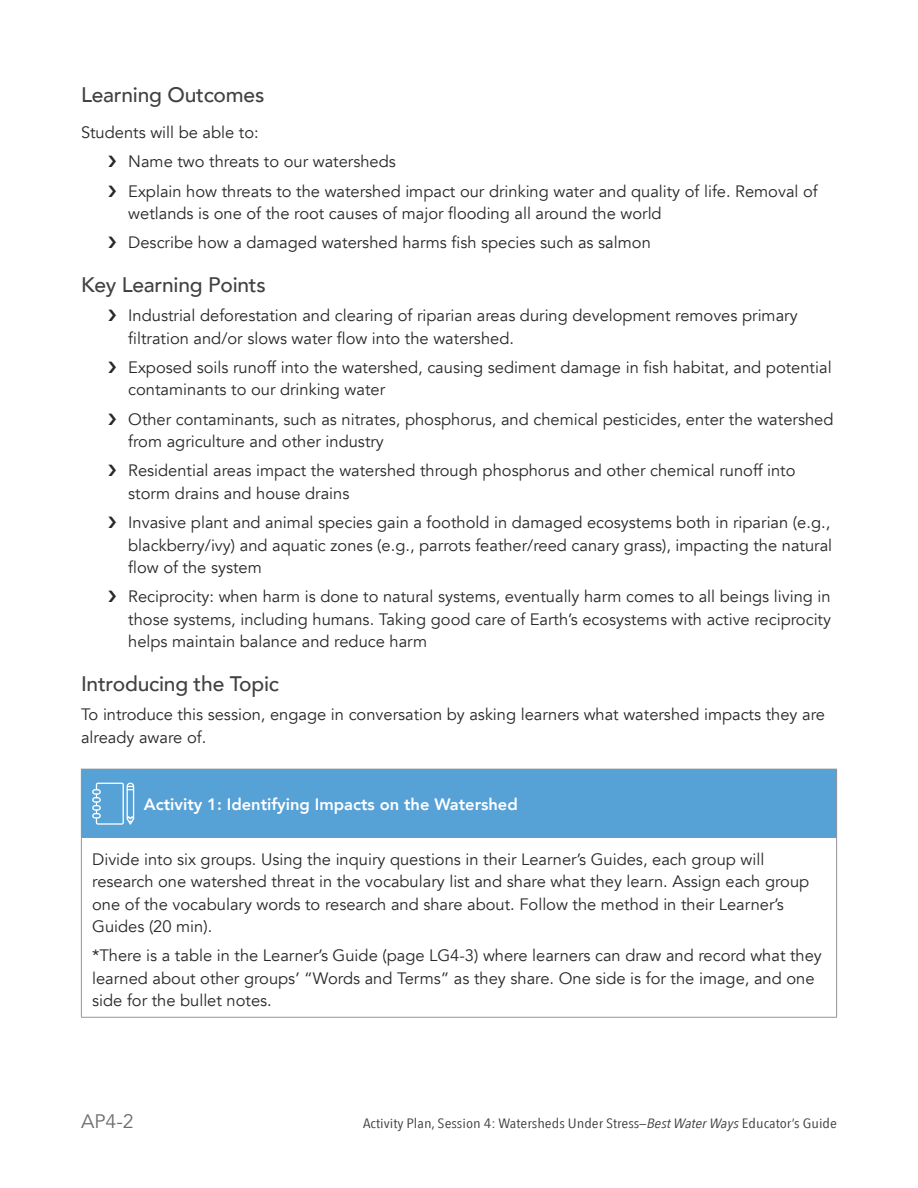
<style>
.page{position:relative;width:918px;height:1188px;background:#fff}
.page>*{position:absolute;margin:0;border:0;box-sizing:border-box;transform-origin:0 0}
.body_space_after{font:500 21px "Avenir";letter-spacing:-.01em;color:#414042}
.t1{font:19.5px "Avenir";color:#6d6e71}
.stem{font:16.5px/22.5px "Avenir";color:#292829}
.body_extra_space_aft{font:16.5px/22.5px "Avenir";color:#292829}
.Activity_table_headi{font:800 16.5px "Avenir";color:#fff}
.t2{font:13.5px "Avenir Next Condensed";color:#414042;scale:1.2 1}
.s1{font-style:italic}
</style>
<div class="page">
<div style="left:81px;top:769px;width:756px;height:68px;background:#56a1d5"></div>
<hr style="left:81px;top:769px;width:756px;height:1px;background:#939598">
<hr style="left:81px;top:770px;width:1px;height:67px;background:#939598">
<hr style="left:836px;top:770px;width:1px;height:67px;background:#939598">
<hr style="left:81px;top:837px;width:756px;height:1px;background:#939598">
<hr style="left:81px;top:838px;width:1px;height:179px;background:#939598">
<hr style="left:836px;top:838px;width:1px;height:179px;background:#939598">
<hr style="left:81px;top:1017px;width:756px;height:1px;background:#939598">
<svg style="left:92px;top:783px;width:42px;height:42px"></svg>
<p class="body_space_after" style="left:81px;top:77px;width:185px">Learning Outcomes</p>
<p class="stem" style="left:81px;top:121px;width:179px">Students will be able to:</p>
<p class="stem" style="left:128px;top:151px;width:269px">Name two threats to our watersheds</p>
<p class="stem" style="left:128px;top:180px;width:691px">Explain how threats to the watershed impact our drinking water and quality of life. Removal of wetlands is one of the root causes of major flooding all around the world</p>
<p class="stem" style="left:128px;top:232px;width:524px">Describe how a damaged watershed harms fish species such as salmon</p>
<p class="body_space_after" style="left:81px;top:266px;width:186px">Key Learning Points</p>
<p class="stem" style="left:128px;top:304px;width:671px">Industrial deforestation and clearing of riparian areas during development removes primary filtration and/or slows water flow into the watershed.</p>
<p class="stem" style="left:128px;top:356px;width:705px">Exposed soils runoff into the watershed, causing sediment damage in fish habitat, and potential contaminants to our drinking water</p>
<p class="stem" style="left:128px;top:408px;width:707px">Other contaminants, such as nitrates, phosphorus, and chemical pesticides, enter the watershed from agriculture and other industry</p>
<p class="stem" style="left:128px;top:460px;width:669px">Residential areas impact the watershed through phosphorus and other chemical runoff into storm drains and house drains</p>
<p class="stem" style="left:128px;top:511px;width:705px;text-align:justify">Invasive plant and animal species gain a foothold in damaged ecosystems both in riparian (e.g., blackberry/ivy) and aquatic zones (e.g., parrots feather/reed canary grass), impacting the natural flow of the system</p>
<p class="stem" style="left:128px;top:586px;width:704px;text-align:justify">Reciprocity: when harm is done to natural systems, eventually harm comes to all beings living in those systems, including humans. Taking good care of Earth’s ecosystems with active reciprocity helps maintain balance and reduce harm</p>
<p class="body_space_after" style="left:81px;top:665px;width:200px">Introducing the Topic</p>
<p class="body_extra_space_aft" style="left:81px;top:703px;width:746px">To introduce this session, engage in conversation by asking learners what watershed impacts they are already aware of.</p>
<p class="Activity_table_headi" style="left:144px;top:792px;width:375px">Activity 1: Identifying Impacts on the Watershed</p>
<p class="stem" style="left:92px;top:848px;width:719px">Divide into six groups. Using the inquiry questions in their Learner’s Guides, each group will research one watershed threat in the vocabulary list and share what they learn. Assign each group one of the vocabulary words to research and share about. Follow the method in their Learner’s Guides (20 min).</p>
<p class="stem" style="left:92px;top:945px;width:731px">*There is a table in the Learner’s Guide (page LG4-3) where learners can draw and record what they learned about other groups’ “Words and Terms” as they share. One side is for the image, and one side for the bullet notes.</p>
<p class="t1" style="left:81px;top:1109px;width:54px">AP4-2</p>
<p class="t2" style="left:363px;top:1111px;width:396px">Activity Plan, Session 4: Watersheds Under Stress—<span class="s1">Best Water Ways</span> Educator’s Guide</p>
</div>
